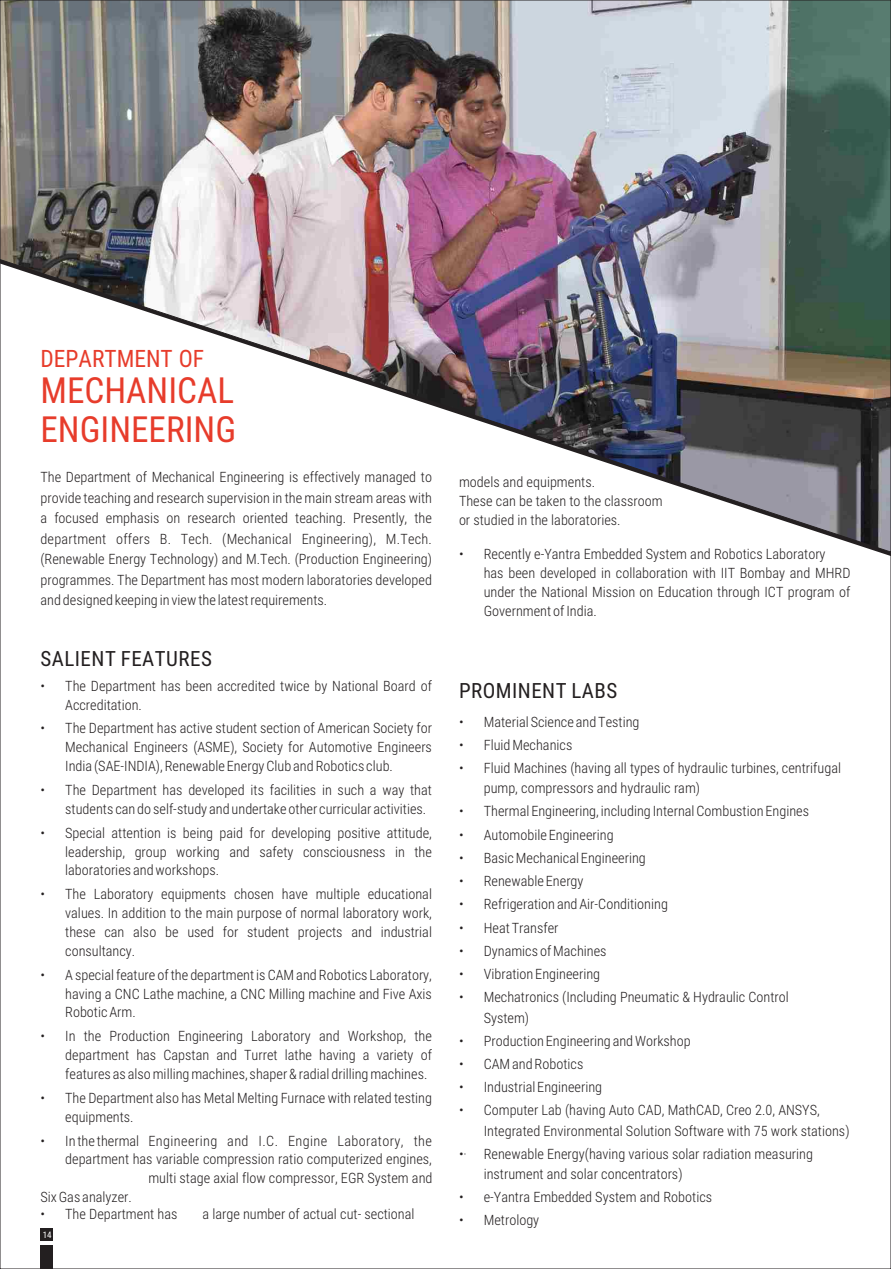
<style>
.page{position:relative;width:891px;height:1269px;background:#fff}
.page>*{position:absolute;margin:0;border:0;box-sizing:border-box;transform-origin:0 0}
.t1{font:36px/38.8px "Roboto Condensed";color:#e73c2b}
.t2{font:24px "Roboto Condensed";color:#e73c2b}
.t3{font:21px "Roboto Condensed";letter-spacing:.025em;color:#231f20}
.t4{font:300 14.25px/18.8px "Roboto Condensed";color:#231f20}
.t5{font:300 14.25px "Roboto Condensed";letter-spacing:.025em;color:#231f20}
.t6{font:9px "Roboto Condensed";color:#fff}
</style>
<div class="page">
<img style="left:0;top:0;width:891px;height:553px">
<div style="left:40px;top:1228px;width:13px;height:13px;background:#231f20"></div>
<div style="left:40px;top:1246px;width:13px;height:23px;background:#231f20"></div>
<h2 class="t2" style="left:40px;top:349px;width:165px">DEPARTMENT OF</h2>
<h1 class="t1" style="left:41px;top:375px;width:197px">MECHANICAL<br>ENGINEERING</h1>
<p class="t4" style="left:40px;top:468px;width:393px;line-height:20.5px;text-align:justify">The Department of Mechanical Engineering is effectively managed to provide teaching and research supervision in the main stream areas with a focused emphasis on research oriented teaching. Presently, the department offers B. Tech. (Mechanical Engineering), M.Tech. (Renewable Energy Technology) and M.Tech. (Production Engineering) programmes. The Department has most modern laboratories developed and designed keeping in view the latest requirements.</p>
<h3 class="t3" style="left:40px;top:651px;width:173px">SALIENT FEATURES</h3>
<p class="t4" style="left:65px;top:678px;width:368px;text-indent:-25px">• The Department has been accredited twice by National Board of<br>Accreditation.</p>
<p class="t4" style="left:65px;top:721px;width:368px;text-align:justify;text-indent:-25px">• The Department has active student section of American Society for Mechanical Engineers (ASME), Society for Automotive Engineers India (SAE-INDIA), Renewable Energy Club and Robotics club.</p>
<p class="t4" style="left:65px;top:782px;width:368px;text-indent:-25px">• The Department has developed its facilities in such a way that students can do self-study and undertake other curricular activities.</p>
<p class="t4" style="left:65px;top:825px;width:368px;text-align:justify;text-indent:-25px">• Special attention is being paid for developing positive attitude, leadership, group working and safety consciousness in the laboratories and workshops.</p>
<p class="t4" style="left:65px;top:886px;width:368px;text-align:justify;text-indent:-25px">• The Laboratory equipments chosen have multiple educational values. In addition to the main purpose of normal laboratory work, these can also be used for student projects and industrial consultancy.</p>
<p class="t4" style="left:65px;top:967px;width:368px;text-align:justify;text-indent:-25px">• A special feature of the department is CAM and Robotics Laboratory, having a CNC Lathe machine, a CNC Milling machine and Five Axis Robotic Arm.</p>
<p class="t4" style="left:65px;top:1028px;width:368px;text-align:justify;text-indent:-25px">• In the Production Engineering Laboratory and Workshop, the department has Capstan and Turret lathe having a variety of features as also milling machines, shaper &amp; radial drilling machines.</p>
<p class="t4" style="left:65px;top:1090px;width:368px;text-indent:-25px">• The Department also has Metal Melting Furnace with related testing equipments.</p>
<p class="t5" style="left:40px;top:1135px;width:393px">• In the thermal Engineering and I.C. Engine Laboratory, the</p>
<p class="t4" style="left:65px;top:1151px;width:368px">department has variable compression ratio computerized engines,</p>
<p class="t4" style="left:148px;top:1170px;width:286px">multi stage axial flow compressor, EGR System and</p>
<p class="t4" style="left:40px;top:1189px;width:93px">Six Gas analyzer.</p>
<p class="t4" style="left:40px;top:1206px;width:138px">• The Department has</p>
<p class="t4" style="left:202px;top:1206px;width:214px">a large number of actual cut- sectional</p>
<p class="t6" style="left:43px;top:1231px;width:10px">14</p>
<p class="t4" style="left:459px;top:474px;width:205px">models and equipments.<br>These can be taken to the classroom or studied in the laboratories.</p>
<p class="t4" style="left:484px;top:546px;width:368px;text-indent:-25px">• Recently e-Yantra Embedded System and Robotics Laboratory<br>has been developed in collaboration with IIT Bombay and MHRD under the National Mission on Education through ICT program of Government of India.</p>
<h3 class="t3" style="left:459px;top:683px;width:160px">PROMINENT LABS</h3>
<p class="t4" style="left:459px;top:714px;width:182px">• Material Science and Testing</p>
<p class="t4" style="left:459px;top:737px;width:115px">• Fluid Mechanics</p>
<p class="t4" style="left:484px;top:759px;width:359px;line-height:20.1px;text-indent:-25px">• Fluid Machines (having all types of hydraulic turbines, centrifugal pump, compressors and hydraulic ram)</p>
<p class="t4" style="left:459px;top:803px;width:352px">• Thermal Engineering, including Internal Combustion Engines</p>
<p class="t4" style="left:459px;top:827px;width:156px">• Automobile Engineering</p>
<p class="t4" style="left:459px;top:850px;width:188px">• Basic Mechanical Engineering</p>
<p class="t4" style="left:459px;top:873px;width:126px">• Renewable Energy</p>
<p class="t4" style="left:459px;top:896px;width:210px">• Refrigeration and Air-Conditioning</p>
<p class="t4" style="left:459px;top:920px;width:101px">• Heat Transfer</p>
<p class="t4" style="left:459px;top:943px;width:149px">• Dynamics of Machines</p>
<p class="t4" style="left:459px;top:966px;width:143px">• Vibration Engineering</p>
<p class="t4" style="left:484px;top:989px;width:307px;line-height:20.1px;text-indent:-25px">• Mechatronics (Including Pneumatic &amp; Hydraulic Control<br>System)</p>
<p class="t4" style="left:459px;top:1033px;width:233px">• Production Engineering and Workshop</p>
<p class="t4" style="left:459px;top:1056px;width:126px">• CAM and Robotics</p>
<p class="t4" style="left:459px;top:1079px;width:145px">• Industrial Engineering</p>
<p class="t4" style="left:484px;top:1102px;width:367px;line-height:20.1px;text-indent:-25px">• Computer Lab (having Auto CAD, MathCAD, Creo 2.0, ANSYS,<br>Integrated Environmental Solution Software with 75 work stations)</p>
<p class="t4" style="left:484px;top:1145px;width:331px;line-height:20.1px;text-indent:-25px">•· Renewable Energy(having various solar radiation measuring instrument and solar concentrators)</p>
<p class="t4" style="left:459px;top:1189px;width:255px">• e-Yantra Embedded System and Robotics</p>
<p class="t4" style="left:459px;top:1213px;width:82px">• Metrology</p>
</div>
